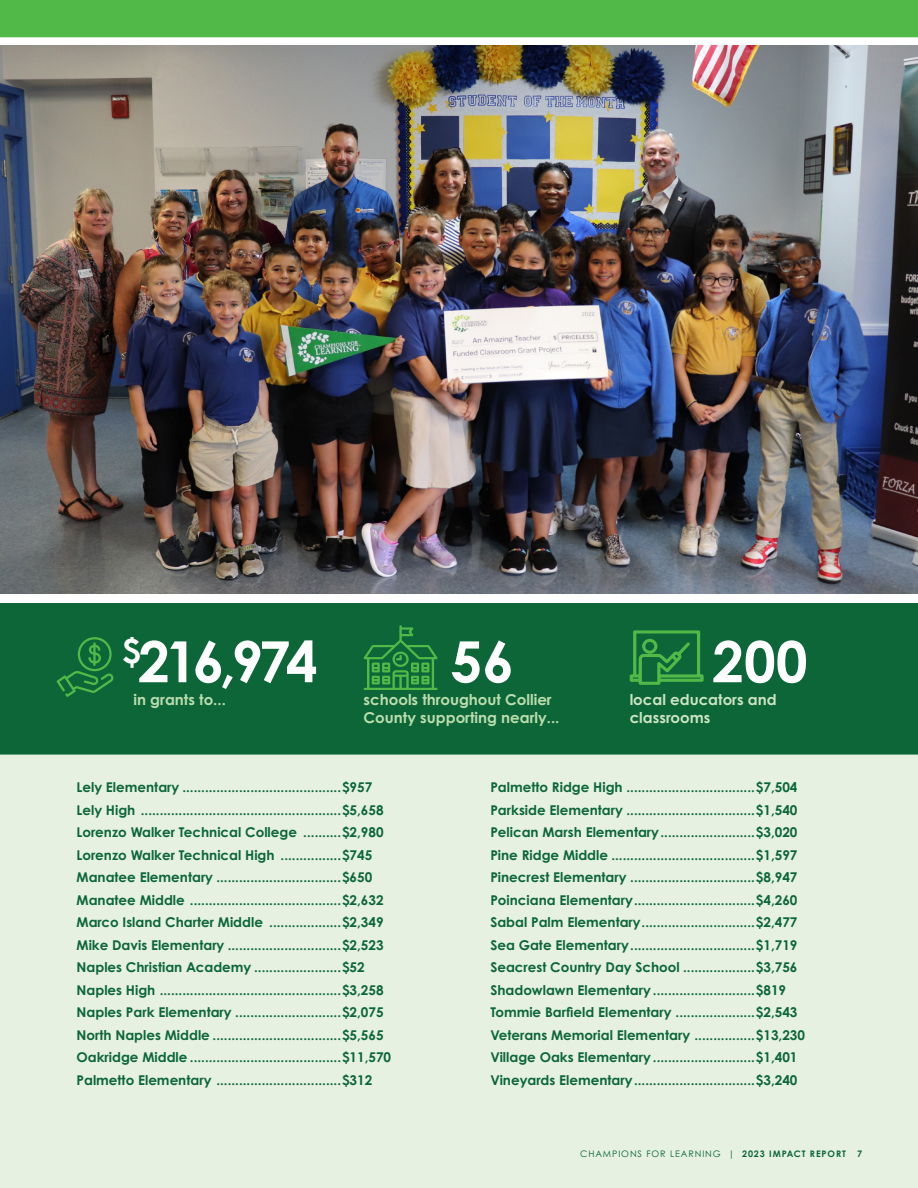
<style>
.page{position:relative;width:918px;height:1188px;background:#fff}
.page>*{position:absolute;margin:0;border:0;box-sizing:border-box;transform-origin:0 0}
.t1{font:700 56.85px "Century Gothic Pro";letter-spacing:-.08em;color:#fff}
.t2{font:700 15px/18px "Century Gothic Pro";color:#bcddae}
.t3{font:700 15px "Century Gothic Pro";color:#cbe4c1}
.t4{font:700 13.5px "Century Gothic Pro";color:#0c6638}
.t5{font:9px "Century Gothic Pro";letter-spacing:.1em;color:#0c6638}
.s1{font-weight:700}
</style>
<div class="page">
<div style="left:0;top:755px;width:918px;height:433px;background:#e6f1e2"></div>
<div style="left:0;top:0;width:918px;height:37px;background:#51b948"></div>
<img style="left:0;top:45px;width:918px;height:549px">
<div style="left:0;top:603px;width:918px;height:152px;background:#0c6638"></div>
<svg style="left:363px;top:625px;width:75px;height:65px;background:#21803c"></svg>
<svg style="left:57px;top:637px;width:57px;height:60px;background:#1a773b"></svg>
<svg style="left:630px;top:630px;width:74px;height:55px;background:#24823d"></svg>
<p class="t1" style="left:122px;top:626px;width:197px"><sup>$</sup>216,974</p>
<p class="t1" style="left:712px;top:626px;width:97px">200</p>
<p class="t2" style="left:134px;top:691px;width:94px">in grants to...</p>
<p class="t3" style="left:630px;top:691px;width:148px">local educators and</p>
<p class="t3" style="left:630px;top:709px;width:82px">classrooms</p>
<p class="t1" style="left:450px;top:626px;width:65px">56</p>
<p class="t2" style="left:364px;top:691px;width:197px">schools throughout Collier<br>County supporting nearly...</p>
<p class="t4" style="left:77px;top:779px;width:297px">Lely Elementary ..........................................$957</p>
<p class="t4" style="left:77px;top:802px;width:309px">Lely High .....................................................$5,658</p>
<p class="t4" style="left:77px;top:824px;width:309px">Lorenzo Walker Technical College ..........$2,980</p>
<p class="t4" style="left:77px;top:847px;width:297px">Lorenzo Walker Technical High ................$745</p>
<p class="t4" style="left:77px;top:869px;width:297px">Manatee Elementary .................................$650</p>
<p class="t4" style="left:77px;top:892px;width:309px">Manatee Middle ........................................$2,632</p>
<p class="t4" style="left:77px;top:914px;width:309px">Marco Island Charter Middle ...................$2,349</p>
<p class="t4" style="left:77px;top:937px;width:309px">Mike Davis Elementary ..............................$2,523</p>
<p class="t4" style="left:77px;top:959px;width:290px">Naples Christian Academy .......................$52</p>
<p class="t4" style="left:77px;top:982px;width:309px">Naples High ................................................$3,258</p>
<p class="t4" style="left:77px;top:1004px;width:309px">Naples Park Elementary ............................$2,075</p>
<p class="t4" style="left:77px;top:1027px;width:309px">North Naples Middle ..................................$5,565</p>
<p class="t4" style="left:77px;top:1049px;width:316px">Oakridge Middle ........................................$11,570</p>
<p class="t4" style="left:77px;top:1072px;width:297px">Palmetto Elementary .................................$312</p>
<p class="t4" style="left:490px;top:779px;width:309px">Palmetto Ridge High ..................................$7,504</p>
<p class="t4" style="left:490px;top:802px;width:309px">Parkside Elementary ..................................$1,540</p>
<p class="t4" style="left:490px;top:824px;width:309px">Pelican Marsh Elementary.........................$3,020</p>
<p class="t4" style="left:490px;top:847px;width:309px">Pine Ridge Middle ......................................$1,597</p>
<p class="t4" style="left:490px;top:869px;width:309px">Pinecrest Elementary .................................$8,947</p>
<p class="t4" style="left:490px;top:892px;width:309px">Poinciana Elementary................................$4,260</p>
<p class="t4" style="left:490px;top:914px;width:309px">Sabal Palm Elementary..............................$2,477</p>
<p class="t4" style="left:490px;top:937px;width:309px">Sea Gate Elementary.................................$1,719</p>
<p class="t4" style="left:490px;top:959px;width:309px">Seacrest Country Day School ...................$3,756</p>
<p class="t4" style="left:490px;top:982px;width:297px">Shadowlawn Elementary...........................$819</p>
<p class="t4" style="left:490px;top:1004px;width:309px">Tommie Barfield Elementary .....................$2,543</p>
<p class="t4" style="left:490px;top:1027px;width:316px">Veterans Memorial Elementary ................$13,230</p>
<p class="t4" style="left:490px;top:1049px;width:309px">Village Oaks Elementary ...........................$1,401</p>
<p class="t4" style="left:490px;top:1072px;width:309px">Vineyards Elementary................................$3,240</p>
<p class="t5" style="left:580px;top:1149px;width:284px">CHAMPIONS FOR LEARNING | <span class="s1">2023 IMPACT REPORT 7</span></p>
</div>
